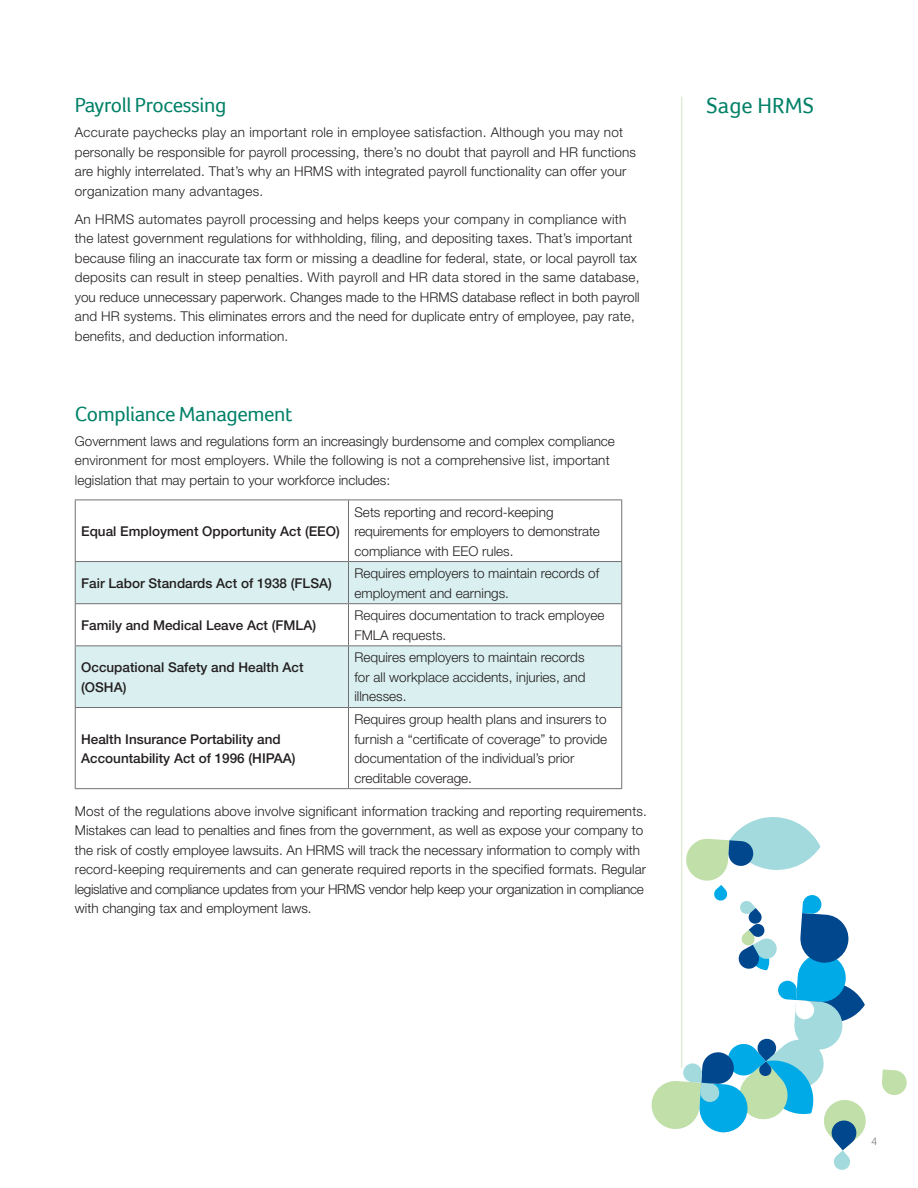
<style>
.page{position:relative;width:918px;height:1188px;background:#fff}
.page>*{position:absolute;margin:0;border:0;box-sizing:border-box;transform-origin:0 0}
.t1{font:22.5px "Foco";letter-spacing:.005em;color:#008167}
.t2{font:21px "Foco";letter-spacing:-.02em;color:#008167}
.t3{font:300 13.5px/19.5px "Helvetica Neue";color:#231f20}
.t4{font:500 13.5px/19.5px "Helvetica Neue";color:#231f20}
.t5{font:300 10.5px "Helvetica Neue";color:#717074}
</style>
<div class="page">
<hr style="left:681px;top:97px;width:1px;height:971px;background:#d7e6c2">
<svg style="left:882px;top:1069px;width:25px;height:26px"></svg>
<svg style="left:651px;top:816px;width:215px;height:354px"></svg>
<svg style="left:76px;top:562px;width:545px;height:145px;fill:#daefef"></svg>
<hr style="left:75px;top:500px;width:273px;height:1px;background:#717074">
<hr style="left:75px;top:500px;width:1px;height:61px;background:#717074">
<hr style="left:348px;top:500px;width:274px;height:1px;background:#717074">
<hr style="left:348px;top:500px;width:1px;height:61px;background:#717074">
<hr style="left:621px;top:500px;width:1px;height:61px;background:#717074">
<hr style="left:75px;top:561px;width:273px;height:1px;background:#717074">
<hr style="left:75px;top:562px;width:1px;height:41px;background:#717074">
<hr style="left:348px;top:561px;width:274px;height:1px;background:#717074">
<hr style="left:348px;top:562px;width:1px;height:41px;background:#717074">
<hr style="left:621px;top:562px;width:1px;height:41px;background:#717074">
<hr style="left:75px;top:603px;width:273px;height:1px;background:#717074">
<hr style="left:75px;top:604px;width:1px;height:41px;background:#717074">
<hr style="left:348px;top:603px;width:274px;height:1px;background:#717074">
<hr style="left:348px;top:604px;width:1px;height:41px;background:#717074">
<hr style="left:621px;top:604px;width:1px;height:41px;background:#717074">
<hr style="left:75px;top:645px;width:273px;height:1px;background:#717074">
<hr style="left:75px;top:646px;width:1px;height:61px;background:#717074">
<hr style="left:348px;top:645px;width:274px;height:1px;background:#717074">
<hr style="left:348px;top:646px;width:1px;height:61px;background:#717074">
<hr style="left:621px;top:646px;width:1px;height:61px;background:#717074">
<hr style="left:75px;top:707px;width:273px;height:1px;background:#717074">
<hr style="left:75px;top:708px;width:1px;height:80px;background:#717074">
<hr style="left:348px;top:707px;width:274px;height:1px;background:#717074">
<hr style="left:348px;top:708px;width:1px;height:80px;background:#717074">
<hr style="left:621px;top:708px;width:1px;height:80px;background:#717074">
<hr style="left:75px;top:788px;width:273px;height:1px;background:#717074">
<hr style="left:348px;top:788px;width:274px;height:1px;background:#717074">
<h2 class="t2" style="left:75px;top:93px;width:153px">Payroll Processing</h2>
<h1 class="t1" style="left:707px;top:93px;width:109px">Sage HRMS</h1>
<p class="t3" style="left:75px;top:122px;width:563px">Accurate paychecks play an important role in employee satisfaction. Although you may not personally be responsible for payroll processing, there’s no doubt that payroll and HR functions are highly interrelated. That’s why an HRMS with integrated payroll functionality can offer your organization many advantages.</p>
<p class="t3" style="left:75px;top:209px;width:566px">An HRMS automates payroll processing and helps keeps your company in compliance with the latest government regulations for withholding, filing, and depositing taxes. That’s important because filing an inaccurate tax form or missing a deadline for federal, state, or local payroll tax deposits can result in steep penalties. With payroll and HR data stored in the same database, you reduce unnecessary paperwork. Changes made to the HRMS database reflect in both payroll and HR systems. This eliminates errors and the need for duplicate entry of employee, pay rate, benefits, and deduction information.</p>
<h2 class="t2" style="left:75px;top:402px;width:219px">Compliance Management</h2>
<p class="t3" style="left:75px;top:431px;width:542px">Government laws and regulations form an increasingly burdensome and complex compliance environment for most employers. While the following is not a comprehensive list, important legislation that may pertain to your workforce includes:</p>
<p class="t4" style="left:81px;top:521px;width:260px">Equal Employment Opportunity Act (EEO)</p>
<p class="t3" style="left:354px;top:502px;width:247px">Sets reporting and record-keeping requirements for employers to demonstrate compliance with EEO rules.</p>
<p class="t4" style="left:81px;top:573px;width:252px">Fair Labor Standards Act of 1938 (FLSA)</p>
<p class="t3" style="left:354px;top:563px;width:246px">Requires employers to maintain records of employment and earnings.</p>
<p class="t4" style="left:81px;top:615px;width:236px">Family and Medical Leave Act (FMLA)</p>
<p class="t3" style="left:354px;top:605px;width:252px">Requires documentation to track employee<br>FMLA requests.</p>
<p class="t4" style="left:81px;top:657px;width:224px">Occupational Safety and Health Act (OSHA)</p>
<p class="t3" style="left:354px;top:648px;width:233px;text-align:justify">Requires employers to maintain records for all workplace accidents, injuries, and illnesses.</p>
<p class="t4" style="left:81px;top:729px;width:216px">Health Insurance Portability and<br>Accountability Act of 1996 (HIPAA)</p>
<p class="t3" style="left:354px;top:709px;width:254px">Requires group health plans and insurers to furnish a “certificate of coverage” to provide documentation of the individual’s prior creditable coverage.</p>
<p class="t3" style="left:75px;top:801px;width:573px">Most of the regulations above involve significant information tracking and reporting requirements.<br>Mistakes can lead to penalties and fines from the government, as well as expose your company to the risk of costly employee lawsuits. An HRMS will track the necessary information to comply with record-keeping requirements and can generate required reports in the specified formats. Regular legislative and compliance updates from your HRMS vendor help keep your organization in compliance with changing tax and employment laws.</p>
<p class="t5" style="left:872px;top:1135px;width:7px">4</p>
</div>
